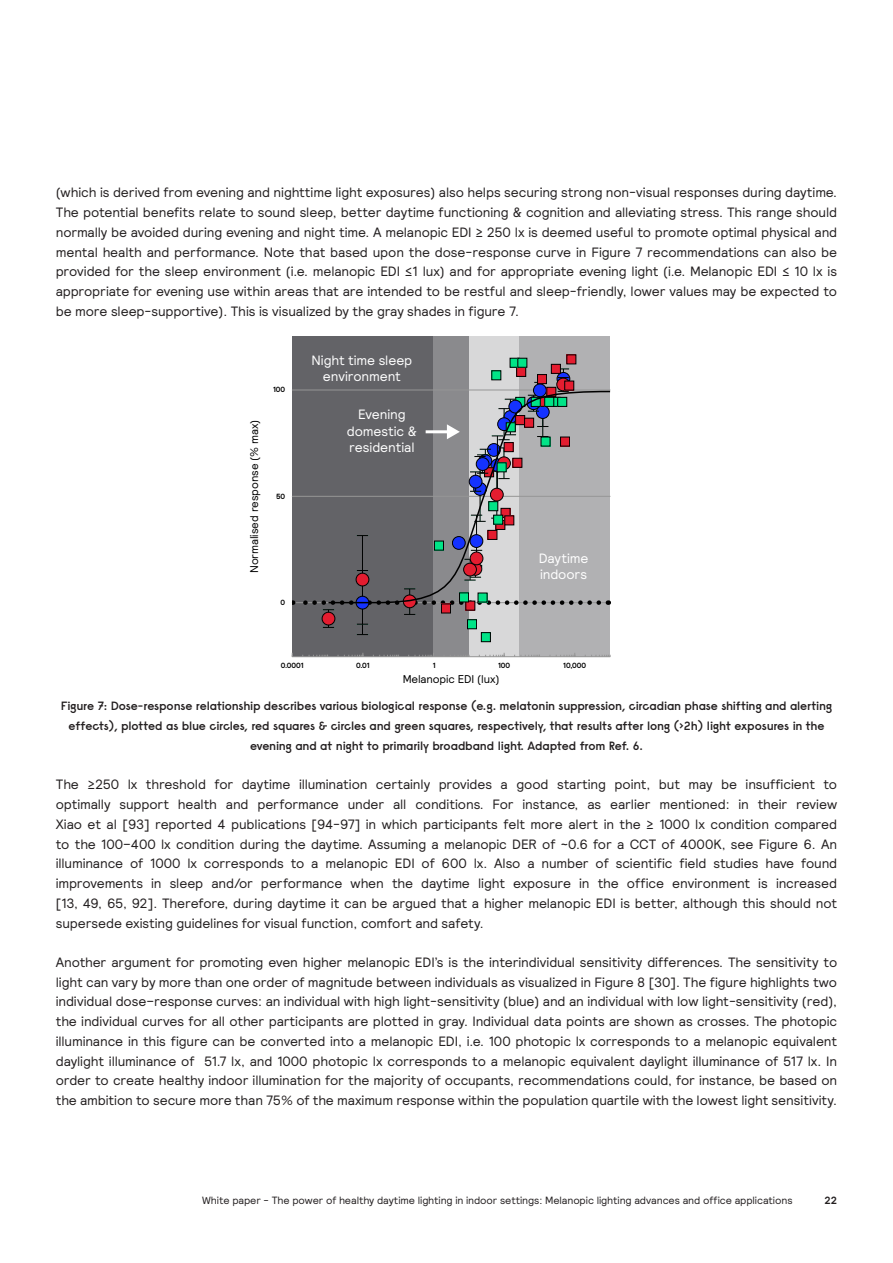
<style>
.page{position:relative;width:893px;height:1263px;background:#fff}
.page>*{position:absolute;margin:0;border:0;box-sizing:border-box;transform-origin:0 0}
.t1{font:13.5px/19.8px "Signify Relative";letter-spacing:-.005em;color:#231f20;text-align:justify}
.t2{font:13.5px/16.2px "Signify Relative";letter-spacing:-.01em;color:#fff;text-align:center}
.Figure_number{font:600 12px/19.8px "Signify Raisonne";letter-spacing:-.015em;color:#231f20;text-align:center}
.t3{font:11.25px "Signify Relative";letter-spacing:-.01em;color:#000}
.t4{font:10.5px "Signify Relative";letter-spacing:-.005em;color:#231f20}
.t5{font:700 10.5px "Signify Relative";color:#231f20}
.t6{font:700 7.5px "Signify Relative";letter-spacing:-.005em;color:#000}
</style>
<div class="page">
<div style="left:518px;top:336px;width:92px;height:321px;background:#b1b1b3"></div>
<div style="left:292px;top:336px;width:141px;height:321px;background:#636367"></div>
<div style="left:433px;top:336px;width:36px;height:321px;background:#8a8a8d"></div>
<div style="left:469px;top:336px;width:49px;height:321px;background:#d8d8d9"></div>
<hr style="left:292px;top:656px;width:318px;height:1px;background:#969696">
<hr style="left:292px;top:496px;width:318px;height:1px;background:#969696">
<hr style="left:292px;top:390px;width:318px;height:1px;background:#969696">
<svg style="left:528px;top:382px;width:20px;height:8px"></svg>
<div style="left:533px;top:384px;width:13px;height:13px;background:#1432ff;border-radius:50%"></div>
<div style="left:533px;top:384px;width:14px;height:13px;border:1px solid #000;border-radius:50%"></div>
<div style="left:557px;top:372px;width:13px;height:14px;border:1px solid #000;border-radius:50%"></div>
<svg style="left:558px;top:369px;width:11px;height:21px"></svg>
<svg style="left:557px;top:378px;width:13px;height:13px"></svg>
<div style="left:556px;top:378px;width:14px;height:13px;border:1px solid #000;border-radius:50%"></div>
<div style="left:517px;top:367px;width:9px;height:9px;background:#e41d30"></div>
<div style="left:516px;top:367px;width:10px;height:10px;border:1px solid #000"></div>
<div style="left:537px;top:375px;width:10px;height:9px;background:#e41d30"></div>
<div style="left:537px;top:374px;width:10px;height:10px;border:1px solid #000"></div>
<div style="left:547px;top:387px;width:9px;height:9px;background:#e41d30"></div>
<div style="left:546px;top:387px;width:10px;height:10px;border:1px solid #000"></div>
<div style="left:565px;top:381px;width:9px;height:9px;background:#e41d30"></div>
<div style="left:564px;top:381px;width:10px;height:9px;border:1px solid #000"></div>
<div style="left:551px;top:364px;width:9px;height:9px;background:#e41d30"></div>
<div style="left:551px;top:364px;width:10px;height:10px;border:1px solid #000"></div>
<div style="left:567px;top:355px;width:9px;height:9px;background:#e41d30"></div>
<svg style="left:309px;top:655px;width:19px;height:2px"></svg>
<svg style="left:373px;top:655px;width:26px;height:2px"></svg>
<svg style="left:585px;top:655px;width:26px;height:2px"></svg>
<svg style="left:338px;top:653px;width:25px;height:4px"></svg>
<svg style="left:415px;top:653px;width:19px;height:4px"></svg>
<svg style="left:479px;top:653px;width:26px;height:4px"></svg>
<svg style="left:550px;top:653px;width:25px;height:3px"></svg>
<div style="left:510px;top:358px;width:9px;height:9px;background:#00e487"></div>
<div style="left:510px;top:358px;width:9px;height:10px;border:1px solid #000"></div>
<div style="left:518px;top:358px;width:9px;height:9px;background:#00e487"></div>
<div style="left:517px;top:358px;width:10px;height:10px;border:1px solid #000"></div>
<div style="left:492px;top:371px;width:9px;height:9px;background:#00e487"></div>
<div style="left:467px;top:619px;width:10px;height:10px;border:1px solid #000"></div>
<div style="left:481px;top:633px;width:9px;height:9px;background:#00e487"></div>
<div style="left:481px;top:632px;width:10px;height:10px;border:1px solid #000"></div>
<hr style="left:362px;top:535px;width:1px;height:99px;background:#000">
<svg style="left:292px;top:600px;width:307px;height:28px"></svg>
<div style="left:403px;top:595px;width:13px;height:13px;background:#e41d30;border-radius:50%"></div>
<div style="left:403px;top:595px;width:13px;height:13px;border:1px solid #000;border-radius:50%"></div>
<div style="left:356px;top:596px;width:13px;height:13px;background:#1432ff;border-radius:50%"></div>
<div style="left:356px;top:596px;width:13px;height:13px;border:1px solid #000;border-radius:50%"></div>
<svg style="left:327px;top:390px;width:284px;height:214px"></svg>
<hr style="left:426px;top:430px;width:23px;height:3px;background:#fff">
<svg style="left:447px;top:424px;width:13px;height:15px"></svg>
<p class="t1" style="left:56px;top:182px;width:783px">(which is derived from evening and nighttime light exposures) also helps securing strong non-visual responses during daytime.<br>The potential benefits relate to sound sleep, better daytime functioning &amp; cognition and alleviating stress. This range should normally be avoided during evening and night time. A melanopic EDI ≥ 250 lx is deemed useful to promote optimal physical and mental health and performance. Note that based upon the dose-response curve in Figure 7 recommendations can also be provided for the sleep environment (i.e. melanopic EDI ≤1 lux) and for appropriate evening light (i.e. Melanopic EDI ≤ 10 lx is appropriate for evening use within areas that are intended to be restful and sleep-friendly, lower values may be expected to be more sleep-supportive). This is visualized by the gray shades in figure 7.</p>
<p class="t3" style="left:247px;top:573px;width:155px;rotate:-90deg">Normalised response (% max)</p>
<p class="t6" style="left:273px;top:385px;width:14px">100</p>
<p class="t6" style="left:276px;top:491px;width:11px">50</p>
<p class="t6" style="left:281px;top:598px;width:6px">0</p>
<p class="t2" style="left:311px;top:352px;width:102px">Night time sleep environment</p>
<p class="t2" style="left:347px;top:406px;width:71px">Evening domestic &amp; residential</p>
<p class="t2" style="left:539px;top:549px;width:51px;text-align:left">Daytime indoors</p>
<p class="t6" style="left:281px;top:660px;width:25px">0.0001</p>
<p class="t6" style="left:356px;top:660px;width:15px">0.01</p>
<p class="t6" style="left:433px;top:660px;width:4px">1</p>
<p class="t6" style="left:498px;top:660px;width:14px">100</p>
<p class="t6" style="left:563px;top:660px;width:25px">10,000</p>
<p class="t3" style="left:403px;top:671px;width:98px">Melanopic EDI (lux)</p>
<p class="Figure_number" style="left:61px;top:696px;width:773px">Figure 7: Dose-response relationship describes various biological response (e.g. melatonin suppression, circadian phase shifting and alerting effects), plotted as blue circles, red squares &amp; circles and green squares, respectively, that results after long (&gt;2h) light exposures in the evening and at night to primarily broadband light. Adapted from Ref. 6.</p>
<p class="t1" style="left:56px;top:774px;width:783px">The ≥250 lx threshold for daytime illumination certainly provides a good starting point, but may be insufficient to optimally support health and performance under all conditions. For instance, as earlier mentioned: in their review Xiao et al [93] reported 4 publications [94-97] in which participants felt more alert in the ≥ 1000 lx condition compared to the 100–400 lx condition during the daytime. Assuming a melanopic DER of ~0.6 for a CCT of 4000K, see Figure 6. An illuminance of 1000 lx corresponds to a melanopic EDI of 600 lx. Also a number of scientific field studies have found improvements in sleep and/or performance when the daytime light exposure in the office environment is increased [13, 49, 65, 92]. Therefore, during daytime it can be argued that a higher melanopic EDI is better, although this should not supersede existing guidelines for visual function, comfort and safety.</p>
<p class="t1" style="left:56px;top:952px;width:783px">Another argument for promoting even higher melanopic EDI’s is the interindividual sensitivity differences. The sensitivity to light can vary by more than one order of magnitude between individuals as visualized in Figure 8 [30]. The figure highlights two individual dose–response curves: an individual with high light-sensitivity (blue) and an individual with low light-sensitivity (red), the individual curves for all other participants are plotted in gray. Individual data points are shown as crosses. The photopic illuminance in this figure can be converted into a melanopic EDI, i.e. 100 photopic lx corresponds to a melanopic equivalent daylight illuminance of 51.7 lx, and 1000 photopic lx corresponds to a melanopic equivalent daylight illuminance of 517 lx. In order to create healthy indoor illumination for the majority of occupants, recommendations could, for instance, be based on the ambition to secure more than 75% of the maximum response within the population quartile with the lowest light sensitivity.</p>
<p class="t4" style="left:202px;top:1193px;width:592px">White paper - The power of healthy daytime lighting in indoor settings: Melanopic lighting advances and office applications</p>
<p class="t5" style="left:824px;top:1193px;width:14px">22</p>
</div>
